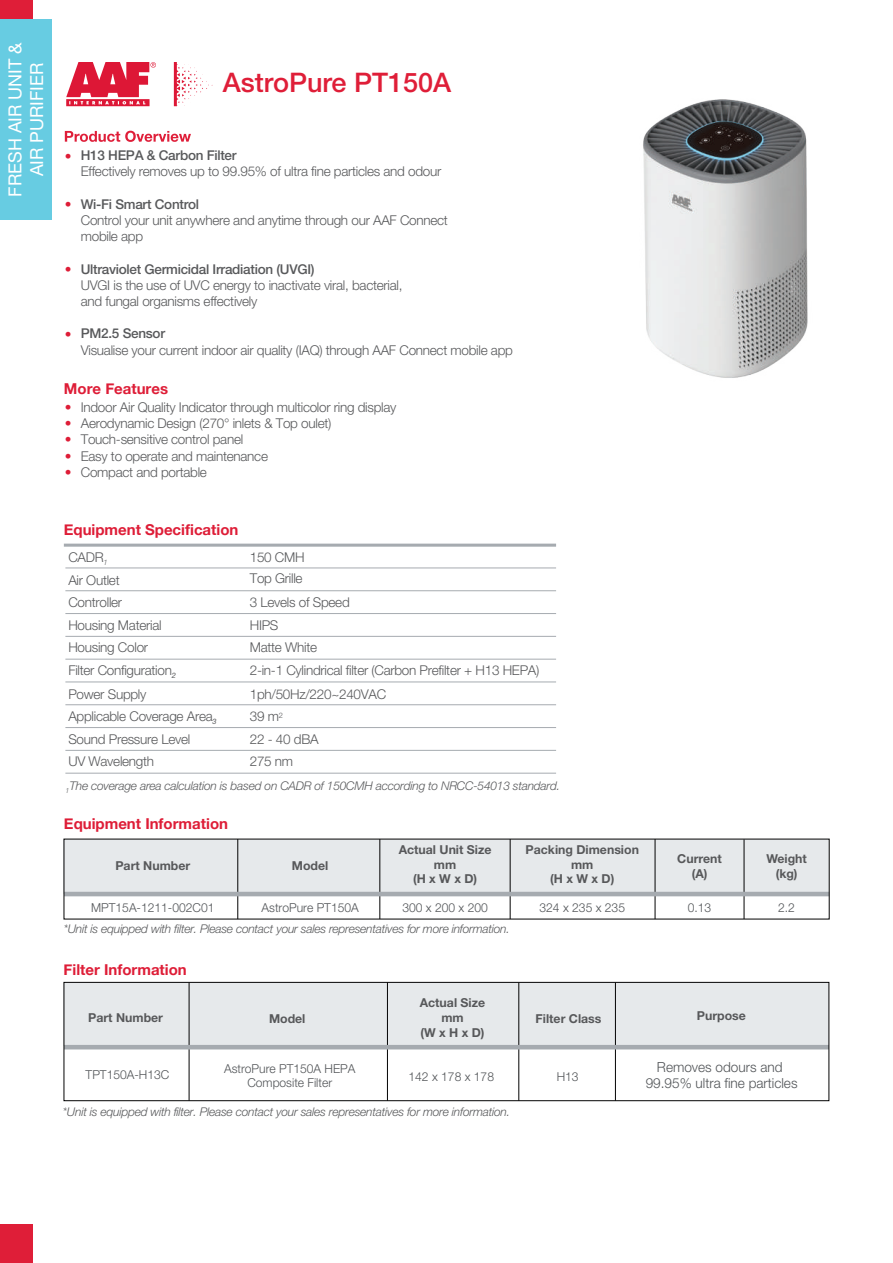
<style>
.page{position:relative;width:893px;height:1263px;background:#fff}
.page>*{position:absolute;margin:0;border:0;box-sizing:border-box;transform-origin:0 0}
.t1{font:500 27px "Helvetica Neue LT Std";color:#df1e38}
.t2{font:18px/21.6px "Helvetica Neue LT Std";color:#fff;text-align:center}
.t3{font:700 15px "Helvetica Neue";color:#de1d37}
.t4{font:300 13.8px/16.4px "Helvetica Neue";color:#515457;text-align:center}
.t5{font:300 13.5px/22.5px "Helvetica Neue";letter-spacing:-.02em;color:#58595b}
.t6{font:500 13.5px "Helvetica Neue";letter-spacing:-.02em;color:#58595b}
.t7{font:300 13.5px/16.2px "Helvetica Neue";color:#de1d37;text-align:justify}
.t8{font:700 12.3px/14.9px "Helvetica Neue LT Std";color:#57585a;text-align:center}
.t9{font:300 12.3px/14.5px "Helvetica Neue";color:#515457;text-align:center}
.t10{font:italic 300 12px "Helvetica Neue";letter-spacing:-.02em;color:#58595b}
.s1{color:#57585a}
</style>
<div class="page">
<div style="left:0;top:0;width:33px;height:18px;background:#df1e38"></div>
<div style="left:0;top:1225px;width:32px;height:38px;background:#df1e38"></div>
<div style="left:0;top:19px;width:51px;height:200px;background:#67cce2"></div>
<svg style="left:66px;top:62px;width:90px;height:44px"></svg>
<hr style="left:174px;top:62px;width:3px;height:44px;background:#dd1736">
<svg style="left:176px;top:64px;width:37px;height:42px"></svg>
<img style="left:643px;top:99px;width:165px;height:279px">
<svg style="left:65px;top:131px;width:126px;height:11px"></svg>
<hr style="left:64px;top:544px;width:492px;height:3px;background:#a6abb0">
<hr style="left:65px;top:750px;width:491px;height:1px;background:#a6abb0">
<hr style="left:65px;top:727px;width:491px;height:1px;background:#a6abb0">
<hr style="left:65px;top:773px;width:491px;height:1px;background:#a6abb0">
<hr style="left:65px;top:704px;width:491px;height:1px;background:#a6abb0">
<hr style="left:65px;top:682px;width:491px;height:1px;background:#a6abb0">
<hr style="left:65px;top:659px;width:491px;height:1px;background:#a6abb0">
<hr style="left:65px;top:636px;width:491px;height:1px;background:#a6abb0">
<hr style="left:65px;top:613px;width:491px;height:1px;background:#a6abb0">
<hr style="left:65px;top:590px;width:491px;height:1px;background:#a6abb0">
<hr style="left:65px;top:568px;width:491px;height:1px;background:#a6abb0">
<div style="left:64px;top:839px;width:765px;height:55px;background:#e6e9eb"></div>
<hr style="left:238px;top:839px;width:1px;height:80px;background:#030303">
<hr style="left:510px;top:839px;width:1px;height:80px;background:#030303">
<hr style="left:655px;top:839px;width:1px;height:80px;background:#030303">
<hr style="left:380px;top:839px;width:1px;height:80px;background:#030303">
<hr style="left:744px;top:839px;width:1px;height:80px;background:#030303">
<hr style="left:64px;top:892px;width:765px;height:4px;background:#a6abb0">
<div style="left:64px;top:982px;width:765px;height:64px;background:#e6e9eb"></div>
<hr style="left:387px;top:982px;width:1px;height:119px;background:#030303">
<hr style="left:189px;top:982px;width:1px;height:119px;background:#030303">
<hr style="left:519px;top:982px;width:1px;height:119px;background:#030303">
<hr style="left:615px;top:982px;width:1px;height:119px;background:#030303">
<hr style="left:64px;top:1045px;width:765px;height:4px;background:#a6abb0">
<div style="left:64px;top:982px;width:765px;height:119px;border:1px solid #030303"></div>
<h2 class="t2" style="left:4px;top:197px;width:156px;rotate:-90deg">FRESH AIR UNIT &amp;<br>AIR PURIFIER</h2>
<h1 class="t1" style="left:223px;top:66px;width:230px">AstroPure PT150A</h1>
<p class="t7" style="left:65px;top:147px;width:8px">•</p>
<p class="t7" style="left:65px;top:196px;width:8px">•</p>
<p class="t7" style="left:65px;top:261px;width:8px">•</p>
<p class="t7" style="left:65px;top:326px;width:8px">•</p>
<p class="t6" style="left:81px;top:147px;width:157px">H13 HEPA &amp; Carbon Filter</p>
<p class="t5" style="left:81px;top:160px;width:362px">Effectively removes up to 99.95% of ultra fine particles and odour</p>
<p class="t6" style="left:81px;top:196px;width:120px">Wi-Fi Smart Control</p>
<p class="t5" style="left:81px;top:212px;width:369px;line-height:16.2px">Control your unit anywhere and anytime through our AAF Connect mobile app</p>
<p class="t6" style="left:81px;top:261px;width:235px">Ultraviolet Germicidal Irradiation (UVGI)</p>
<p class="t5" style="left:81px;top:277px;width:323px;line-height:16.2px">UVGI is the use of UVC energy to inactivate viral, bacterial, and fungal organisms effectively</p>
<p class="t6" style="left:81px;top:325px;width:86px">PM2.5 Sensor</p>
<p class="t5" style="left:81px;top:338px;width:434px">Visualise your current indoor air quality (IAQ) through AAF Connect mobile app</p>
<p class="t3" style="left:64px;top:379px;width:106px">More Features</p>
<p class="t7" style="left:65px;top:399px;width:8px">• • • • •</p>
<p class="t5" style="left:81px;top:399px;width:317px;line-height:16.2px">Indoor Air Quality Indicator through multicolor ring display Aerodynamic Design (270° inlets &amp; Top oulet)<br>Touch-sensitive control panel<br>Easy to operate and maintenance<br>Compact and portable</p>
<p class="t3" style="left:64px;top:520px;width:176px">Equipment Specification</p>
<p class="t5" style="left:250px;top:547px;width:56px;line-height:21px">150 CMH<br>Top Grille</p>
<p class="t5" style="left:250px;top:591px;width:291px">3 Levels of Speed<br>HIPS<br>Matte White<br>2-in-1 Cylindrical filter (Carbon Prefilter + H13 HEPA)</p>
<p class="t5" style="left:250px;top:682px;width:138px">1ph/50Hz/220~240VAC<br>39 <span class="s1">m</span><sup>2<br></sup>22 - 40 dBA<br>275 nm</p>
<p class="t5" style="left:68px;top:546px;width:109px">CADR<sub>1<br></sub>Air Outlet<br>Controller<br>Housing Material<br>Housing Color<br>Filter Configuration<sub>2</sub></p>
<p class="t5" style="left:68px;top:682px;width:150px">Power Supply<br>Applicable Coverage Area<sub>3<br></sub>Sound Pressure Level<br>UV Wavelength</p>
<p class="t10" style="left:66px;top:779px;width:496px"><sub>1</sub>The coverage area calculation is based on CADR of 150CMH according to NRCC-54013 standard.</p>
<p class="t3" style="left:64px;top:814px;width:166px">Equipment Information</p>
<p class="t8" style="left:115px;top:858px;width:76px">Part Number</p>
<p class="t9" style="left:91px;top:900px;width:125px">MPT15A-1211-002C01</p>
<p class="t8" style="left:292px;top:858px;width:38px">Model</p>
<p class="t9" style="left:262px;top:900px;width:99px">AstroPure PT150A</p>
<p class="t8" style="left:399px;top:842px;width:94px">Actual Unit Size mm<br>(H x W x D)</p>
<p class="t9" style="left:402px;top:900px;width:87px">300 x 200 x 200</p>
<p class="t10" style="left:64px;top:922px;width:447px">*Unit is equipped with filter. Please contact your sales representatives for more information.</p>
<p class="t3" style="left:64px;top:960px;width:125px">Filter Information</p>
<p class="t8" style="left:526px;top:842px;width:115px">Packing Dimension mm<br>(H x W x D)</p>
<p class="t9" style="left:539px;top:900px;width:87px">324 x 235 x 235</p>
<p class="t8" style="left:677px;top:851px;width:46px">Current (A)</p>
<p class="t9" style="left:688px;top:900px;width:25px">0.13</p>
<p class="t8" style="left:88px;top:1010px;width:76px">Part Number</p>
<p class="t8" style="left:269px;top:1011px;width:38px">Model</p>
<p class="t8" style="left:420px;top:995px;width:67px">Actual Size mm<br>(W x H x D)</p>
<p class="t8" style="left:536px;top:1011px;width:67px">Filter Class</p>
<p class="t8" style="left:697px;top:1008px;width:51px">Purpose</p>
<p class="t8" style="left:766px;top:851px;width:42px">Weight (kg)</p>
<p class="t9" style="left:778px;top:900px;width:18px">2.2</p>
<p class="t9" style="left:86px;top:1067px;width:85px">TPT150A-H13C</p>
<p class="t9" style="left:224px;top:1061px;width:133px">AstroPure PT150A HEPA<br>Composite Filter</p>
<p class="t9" style="left:409px;top:1069px;width:87px">142 x 178 x 178</p>
<p class="t9" style="left:557px;top:1069px;width:23px">H13</p>
<p class="t4" style="left:646px;top:1059px;width:153px">Removes odours and<br>99.95% ultra fine particles</p>
<p class="t10" style="left:63px;top:1104px;width:449px">*Unit is equipped with filter. Please contact your sales representatives for more information.</p>
</div>
